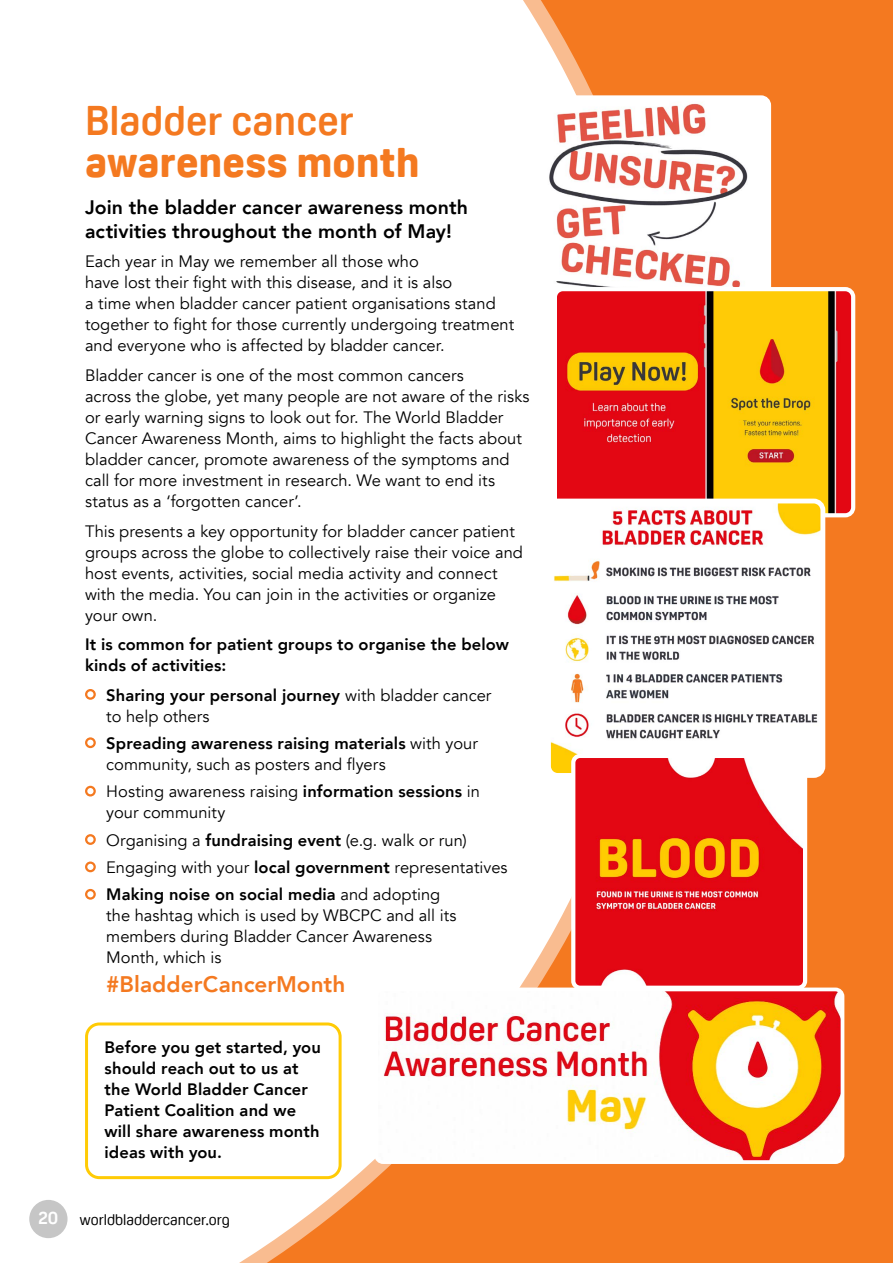
<style>
.page{position:relative;width:893px;height:1263px;background:#f47920}
.page>*{position:absolute;margin:0;border:0;box-sizing:border-box;transform-origin:0 0}
.t1{font:800 40.5px "Oscine";letter-spacing:.005em;color:#f47920}
.t2{font:700 40.5px "Oscine";letter-spacing:.005em;color:#f47920}
.t3{font:800 22.5px "Avenir";letter-spacing:.005em;color:#f47920}
.t4{font:800 19.5px/24px "Avenir";letter-spacing:.005em;color:#000}
.t5{font:16.5px/21px "Avenir";color:#000}
.t6{font:800 16.5px/21px "Avenir";letter-spacing:.01em;color:#000}
.t7{font:15px "Oscine";color:#000}
.s1{font-weight:800}
.s2{font-weight:700;font-size:18px;color:#fff}
</style>
<div class="page">
<div style="left:0;top:0;width:593px;height:1263px;background:#fff"></div>
<div style="left:85px;top:689px;width:11px;height:11px;border:2px solid #f47920;border-radius:50%"></div>
<div style="left:85px;top:737px;width:11px;height:11px;border:2px solid #f47920;border-radius:50%"></div>
<div style="left:85px;top:786px;width:11px;height:10px;border:2px solid #f47920;border-radius:50%"></div>
<div style="left:85px;top:834px;width:11px;height:11px;border:2px solid #f47920;border-radius:50%"></div>
<div style="left:85px;top:861px;width:11px;height:11px;border:2px solid #f47920;border-radius:50%"></div>
<div style="left:85px;top:889px;width:11px;height:11px;border:2px solid #f47920;border-radius:50%"></div>
<div style="left:87px;top:1024px;width:253px;height:153px;background:#fff;border-radius:13px"></div>
<div style="left:85px;top:1022px;width:257px;height:157px;border:3px solid #ffcb05;border-radius:13px"></div>
<img style="left:379px;top:992px;width:460px;height:167px">
<div style="left:374px;top:987px;width:470px;height:177px;border:4px solid #fff;border-radius:7px"></div>
<div style="left:29px;top:1200px;width:39px;height:38px;background:#c6c6c6;border-radius:50%"></div>
<img style="left:523px;top:100px;width:243px;height:199px">
<div style="left:518px;top:95px;width:253px;height:209px;border:4px solid #fff;border-radius:8px"></div>
<img style="left:558px;top:292px;width:292px;height:220px">
<div style="left:553px;top:287px;width:302px;height:230px;border:4px solid #fff;border-radius:8px"></div>
<img style="left:548px;top:501px;width:275px;height:271px">
<div style="left:546px;top:499px;width:279px;height:279px;border:5px solid #fff;border-radius:9px"></div>
<img style="left:576px;top:759px;width:226px;height:226px">
<div style="left:571px;top:754px;width:236px;height:236px;border:4px solid #fff;border-radius:7px"></div>
<h1 class="t2" style="left:85px;top:98px;width:270px">Bladder cancer</h1>
<h1 class="t1" style="left:85px;top:140px;width:336px">awareness month</h1>
<p class="t4" style="left:85px;top:195px;width:385px">Join the bladder cancer awareness month activities throughout the month of May!</p>
<p class="t5" style="left:85px;top:252px;width:431px">Each year in May we remember all those who<br>have lost their fight with this disease, and it is also<br>a time when bladder cancer patient organisations stand together to fight for those currently undergoing treatment and everyone who is affected by bladder cancer.</p>
<p class="t5" style="left:85px;top:365px;width:446px">Bladder cancer is one of the most common cancers<br>across the globe, yet many people are not aware of the risks or early warning signs to look out for. The World Bladder Cancer Awareness Month, aims to highlight the facts about bladder cancer, promote awareness of the symptoms and call for more investment in research. We want to end its status as a ‘forgotten cancer’.</p>
<p class="t5" style="left:85px;top:521px;width:439px">This presents a key opportunity for bladder cancer patient groups across the globe to collectively raise their voice and host events, activities, social media activity and connect with the media. You can join in the activities or organize your own.</p>
<p class="t6" style="left:85px;top:634px;width:425px">It is common for patient groups to organise the below kinds of activities:</p>
<p class="t5" style="left:106px;top:685px;width:387px"><span class="s1">Sharing your personal journey</span> with bladder cancer to help others</p>
<p class="t5" style="left:106px;top:733px;width:373px"><span class="s1">Spreading awareness raising materials</span> with your community, such as posters and flyers</p>
<p class="t5" style="left:106px;top:781px;width:375px">Hosting awareness raising <span class="s1">information sessions</span> in your community</p>
<p class="t5" style="left:106px;top:826px;width:403px;line-height:27.5px">Organising a <span class="s1">fundraising event</span> (e.g. walk or run)<br>Engaging with your <span class="s1">local government</span> representatives<br><span class="s1">Making noise on social media</span> and adopting</p>
<p class="t5" style="left:106px;top:905px;width:352px">the hashtag which is used by WBCPC and all its members during Bladder Cancer Awareness<br>Month, which is</p>
<h2 class="t3" style="left:106px;top:966px;width:241px">#BladderCancerMonth</h2>
<p class="t6" style="left:105px;top:1036px;width:218px">Before you get started, you should reach out to us at the World Bladder Cancer<br>Patient Coalition and we will share awareness month ideas with you.</p>
<p class="t7" style="left:38px;top:1212px;width:193px"><span class="s2">20</span> worldbladdercancer.org</p>
</div>
